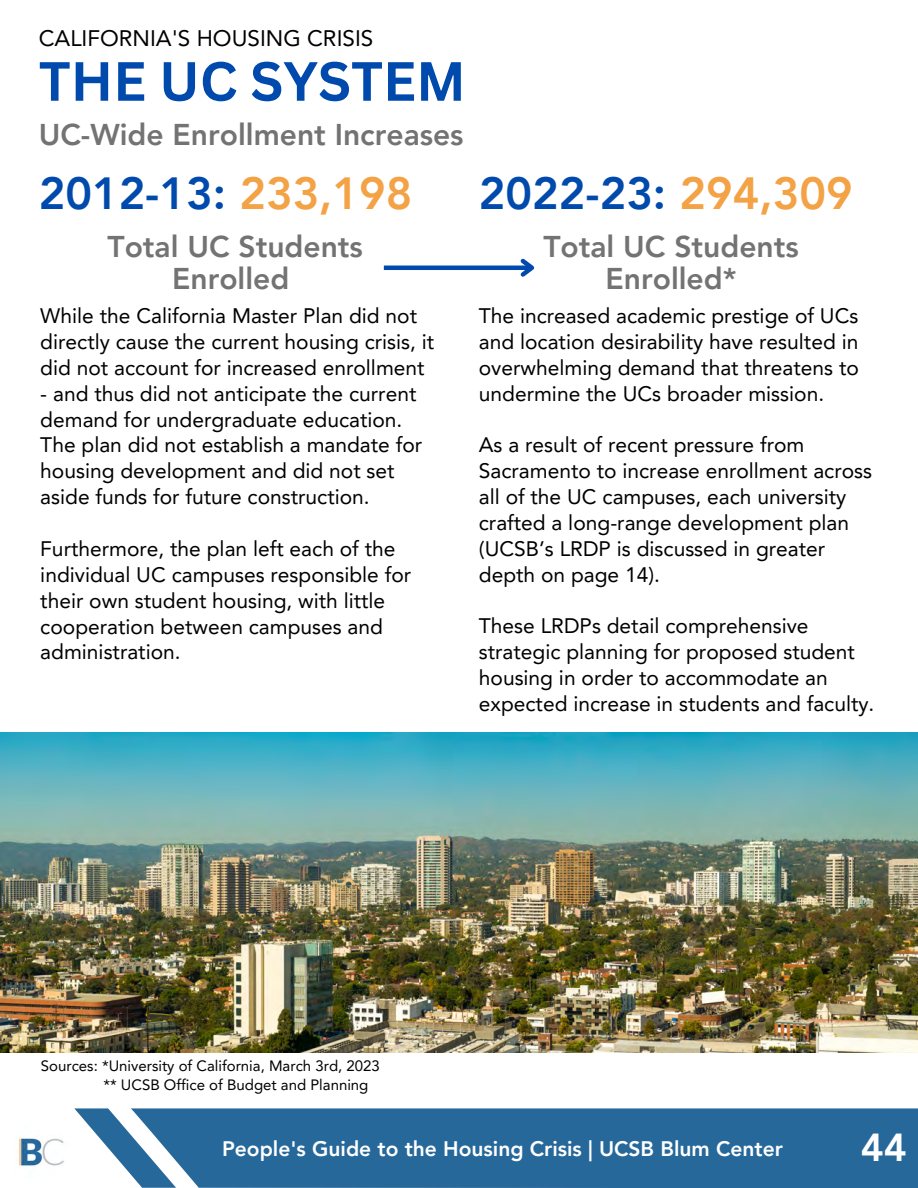
<style>
.page{position:relative;width:918px;height:1188px;background:#fff}
.page>*{position:absolute;margin:0;border:0;box-sizing:border-box;transform-origin:0 0}
.t1{font:700 54px "Canva Sans";color:#004aad}
.t2{font:800 45px "Avenir LT Pro";color:#004aad}
.t3{font:800 39px "Avenir LT Pro";color:#fff}
.t4{font:800 30px/32.7px "Avenir LT Pro";color:#737373;text-align:center}
.t5{font:22.5px "Avenir LT Pro";color:#000}
.t6{font:21px/25.8px "Avenir LT Pro";color:#000}
.t7{font:800 21px "Avenir LT Pro";color:#fff}
.t8{font:15px "Avenir LT Pro";color:#000}
.s1{color:#f3a245}
</style>
<div class="page">
<hr style="left:384px;top:266px;width:148px;height:4px;background:#004aad">
<svg style="left:517px;top:258px;width:18px;height:19px"></svg>
<div style="left:176px;top:1109px;width:742px;height:79px;background:#27689b"></div>
<svg style="left:75px;top:1109px;width:101px;height:79px"></svg>
<img style="left:0;top:733px;width:918px;height:319px">
<img style="left:15px;top:1138px;width:49px;height:29px">
<p class="t5" style="left:39px;top:29px;width:336px">CALIFORNIA'S HOUSING CRISIS</p>
<p class="t1" style="left:39px;top:43px;width:429px">THE UC SYSTEM</p>
<p class="t4" style="left:39px;top:121px;width:426px">UC-Wide Enrollment Increases</p>
<p class="t2" style="left:39px;top:175px;width:375px">2012-13: <span class="s1">233,198</span></p>
<p class="t4" style="left:107px;top:232px;width:257px">Total UC Students<br>Enrolled</p>
<p class="t6" style="left:40px;top:305px;width:395px">While the California Master Plan did not directly cause the current housing crisis, it did not account for increased enrollment</p>
<p class="t6" style="left:40px;top:382px;width:383px">- and thus did not anticipate the current demand for undergraduate education.<br>The plan did not establish a mandate for housing development and did not set aside funds for future construction.</p>
<p class="t6" style="left:40px;top:538px;width:372px">Furthermore, the plan left each of the individual UC campuses responsible for their own student housing, with little cooperation between campuses and administration.</p>
<p class="t2" style="left:479px;top:175px;width:375px">2022-23: <span class="s1">294,309</span></p>
<p class="t4" style="left:543px;top:232px;width:257px">Total UC Students<br>Enrolled*</p>
<p class="t6" style="left:479px;top:305px;width:382px;text-align:justify">The increased academic prestige of UCs and location desirability have resulted in overwhelming demand that threatens to undermine the UCs broader mission.</p>
<p class="t6" style="left:479px;top:434px;width:395px">As a result of recent pressure from Sacramento to increase enrollment across all of the UC campuses, each university crafted a long-range development plan (UCSB’s LRDP is discussed in greater depth on page 14).</p>
<p class="t6" style="left:479px;top:615px;width:397px">These LRDPs detail comprehensive strategic planning for proposed student housing in order to accommodate an expected increase in students and faculty.</p>
<p class="t8" style="left:41px;top:1060px;width:340px">Sources: *University of California, March 3rd, 2023</p>
<p class="t8" style="left:103px;top:1079px;width:267px">** UCSB Office of Budget and Planning</p>
<p class="t7" style="left:222px;top:1140px;width:562px">People's Guide to the Housing Crisis | UCSB Blum Center</p>
<p class="t3" style="left:861px;top:1131px;width:48px">44</p>
</div>
